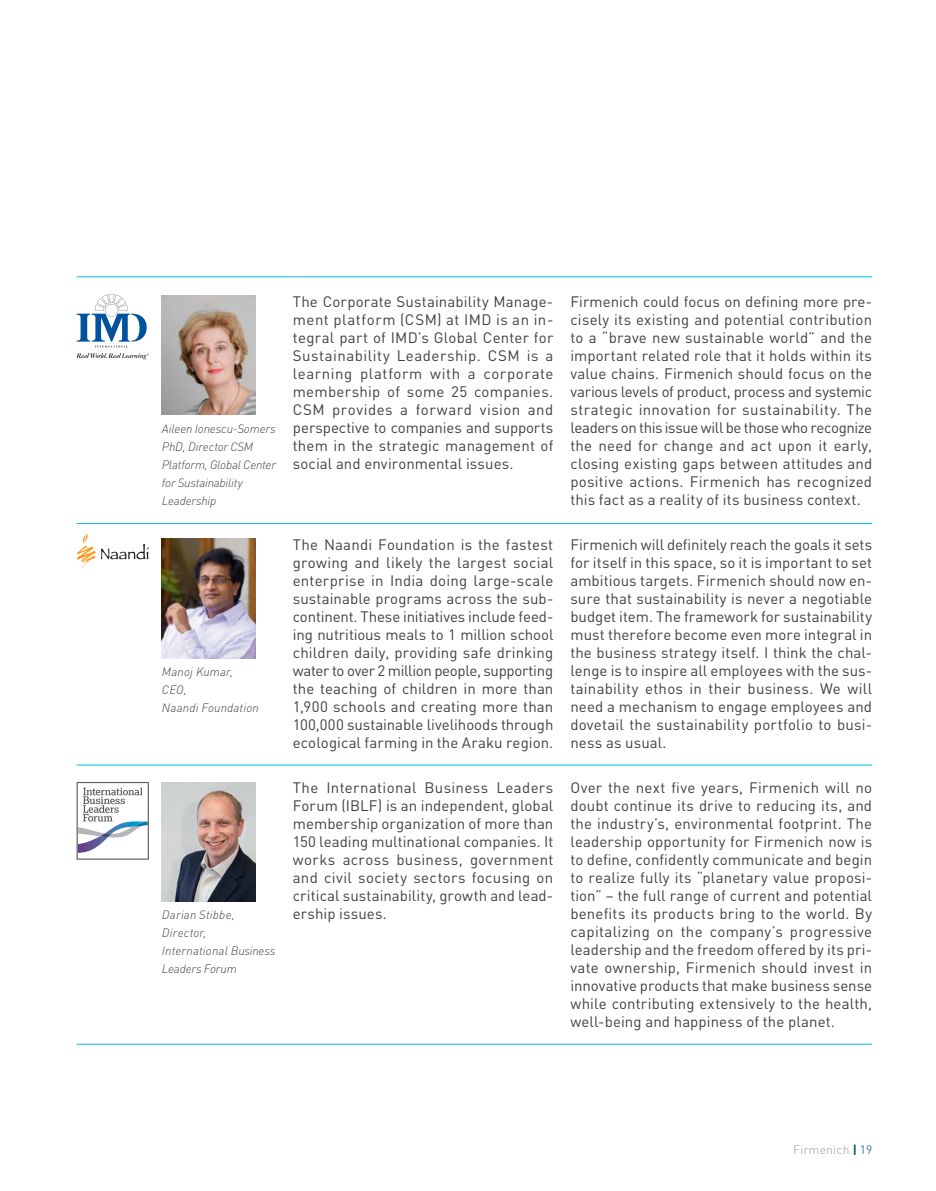
<style>
.page{position:relative;width:936px;height:1191px;background:#fff}
.page>*{position:absolute;margin:0;border:0;box-sizing:border-box;transform-origin:0 0}
.t1{font:15px/18px "DIN Pro";letter-spacing:.01em;color:#404041;text-align:justify}
.t2{font:italic 300 12px/18px "DIN Pro";letter-spacing:-.01em;color:#404041}
.t3{font:italic 300 12px/18px "DIN Pro";letter-spacing:.015em;color:#404041}
.t4{font:300 12px "DIN Pro";letter-spacing:.025em;color:#939ba1}
.s1{font-weight:700;color:#00467f}
.s2{color:#00467f}
</style>
<div class="page">
<hr style="left:77px;top:523px;width:795px;height:1px;background:#00bed7">
<hr style="left:77px;top:276px;width:85px;height:1px;background:#00bed7">
<hr style="left:293px;top:276px;width:579px;height:1px;background:#00bed7">
<hr style="left:162px;top:276px;width:131px;height:1px;background:#00bed7">
<hr style="left:77px;top:764px;width:795px;height:1px;background:#00bed7">
<hr style="left:77px;top:1043px;width:795px;height:1px;background:#00bed7">
<svg style="left:77px;top:294px;width:70px;height:53px"></svg>
<svg style="left:77px;top:353px;width:72px;height:6px"></svg>
<img style="left:162px;top:296px;width:93px;height:119px">
<svg style="left:77px;top:533px;width:72px;height:36px"></svg>
<img style="left:162px;top:539px;width:93px;height:119px">
<img style="left:162px;top:782px;width:93px;height:119px">
<svg style="left:77px;top:782px;width:72px;height:77px"></svg>
<p class="t2" style="left:162px;top:421px;width:115px">Aileen Ionescu-Somers<br>PhD, Director CSM<br>Platform, Global Center for Sustainability<br>Leadership</p>
<p class="t3" style="left:162px;top:664px;width:98px">Manoj Kumar,<br>CEO,<br>Naandi Foundation</p>
<p class="t2" style="left:162px;top:907px;width:115px">Darian Stibbe,<br>Director,<br>International Business<br>Leaders Forum</p>
<p class="t1" style="left:293px;top:294px;width:262px">The Corporate Sustainability Manage&shy;ment platform (CSM) at IMD is an in&shy;tegral part of IMD’s Global Center for Sustainability Leadership. CSM is a learning platform with a corporate membership of some 25 companies.<br>CSM provides a forward vision and perspective to companies and supports them in the strategic management of social and environmental issues.</p>
<p class="t1" style="left:570px;top:294px;width:303px">Firmenich could focus on defining more pre&shy;cisely its existing and potential contribution to a “brave new sustainable world” and the important related role that it holds within its value chains. Firmenich should focus on the various levels of product, process and systemic strategic innovation for sustainability. The leaders on this issue will be those who recognize the need for change and act upon it early, closing existing gaps between attitudes and positive actions. Firmenich has recognized this fact as a reality of its business context.</p>
<p class="t1" style="left:293px;top:537px;width:262px">The Naandi Foundation is the fastest growing and likely the largest social enterprise in India doing large-scale sustainable programs across the sub&shy;continent. These initiatives include feed&shy;ing nutritious meals to 1 million school children daily, providing safe drinking water to over 2 million people, supporting the teaching of children in more than 1,900 schools and creating more than 100,000 sustainable livelihoods through ecological farming in the Araku region.</p>
<p class="t1" style="left:570px;top:537px;width:303px">Firmenich will definitely reach the goals it sets for itself in this space, so it is important to set ambitious targets. Firmenich should now en&shy;sure that sustainability is never a negotiable budget item. The framework for sustainability must therefore become even more integral in the business strategy itself. I think the chal&shy;lenge is to inspire all employees with the sus&shy;tainability ethos in their business. We will need a mechanism to engage employees and dovetail the sustainability portfolio to busi&shy;ness as usual.</p>
<p class="t1" style="left:293px;top:780px;width:262px">The International Business Leaders Forum (IBLF) is an independent, global membership organization of more than 150 leading multinational companies. It works across business, government and civil society sectors focusing on critical sustainability, growth and lead&shy;ership issues.</p>
<p class="t1" style="left:570px;top:780px;width:303px">Over the next five years, Firmenich will no doubt continue its drive to reducing its, and the industry’s, environmental footprint. The leadership opportunity for Firmenich now is to define, confidently communicate and begin to realize fully its “planetary value proposi&shy;tion” – the full range of current and potential benefits its products bring to the world. By capitalizing on the company’s progressive leadership and the freedom offered by its pri&shy;vate ownership, Firmenich should invest in innovative products that make business sense while contributing extensively to the health, well-being and happiness of the planet.</p>
<p class="t4" style="left:793px;top:1145px;width:80px">Firmenich <span class="s1">|</span> <span class="s2">19</span></p>
</div>
